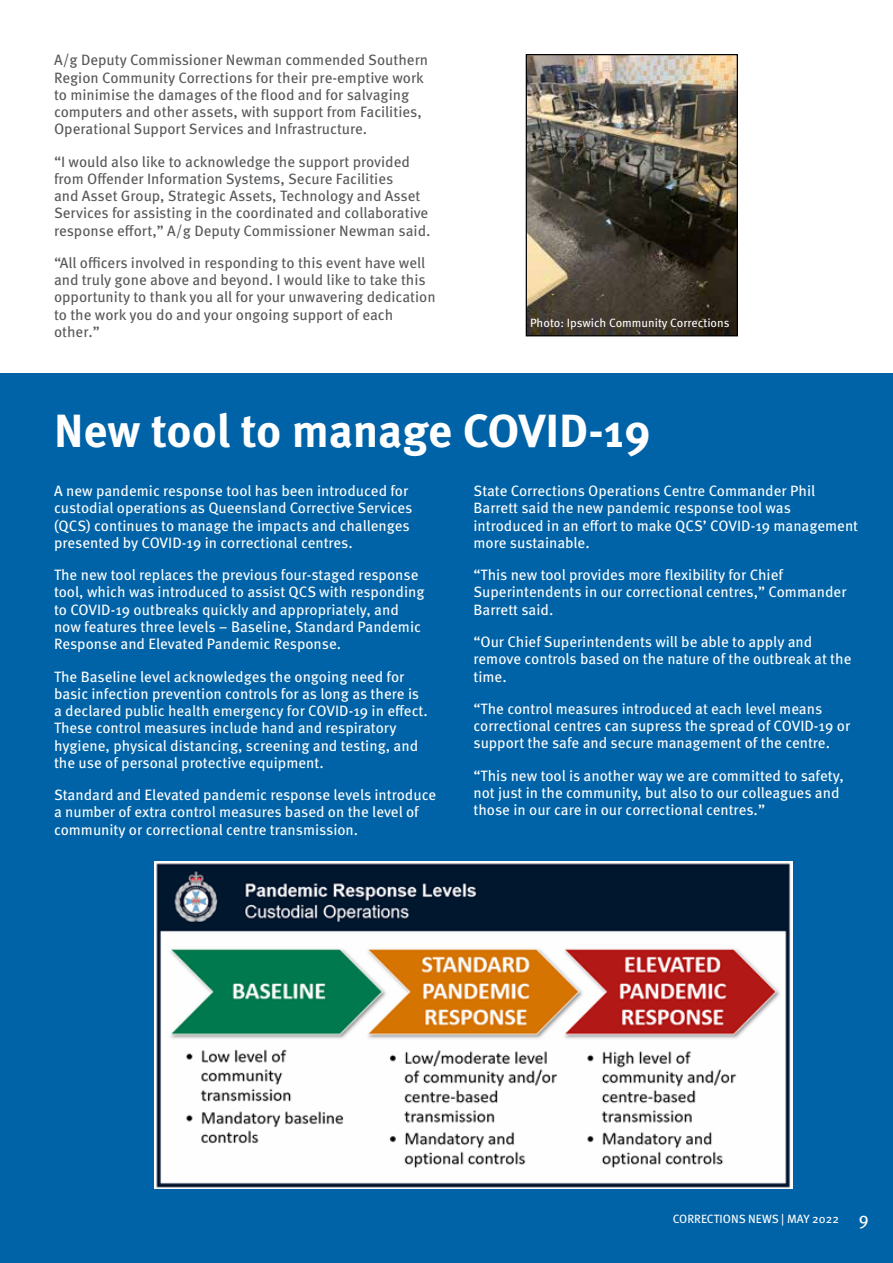
<style>
.page{position:relative;width:893px;height:1263px;background:#fff}
.page>*{position:absolute;margin:0;border:0;box-sizing:border-box;transform-origin:0 0}
.t1{font:700 46.5px "Meta OT";letter-spacing:-.005em;color:#fff}
.t2{font:15px/17.2px "Meta OT";color:#fff}
.t3{font:15px/17.2px "Meta OT";color:#58595b}
.t4{font:12px "Meta OT";color:#fff}
.s1{font-size:18px}
</style>
<div class="page">
<img style="left:528px;top:56px;width:208px;height:278px">
<div style="left:526px;top:54px;width:212px;height:282px;border:1px solid #000"></div>
<div style="left:0;top:373px;width:893px;height:890px;background:#0063a7"></div>
<img style="left:154px;top:861px;width:639px;height:327px">
<p class="t3" style="left:54px;top:52px;width:376px">A/g Deputy Commissioner Newman commended Southern Region Community Corrections for their pre-emptive work to minimise the damages of the flood and for salvaging computers and other assets, with support from Facilities, Operational Support Services and Infrastructure.</p>
<p class="t3" style="left:54px;top:153px;width:378px">“I would also like to acknowledge the support provided from Offender Information Systems, Secure Facilities<br>and Asset Group, Strategic Assets, Technology and Asset Services for assisting in the coordinated and collaborative response effort,” A/g Deputy Commissioner Newman said.</p>
<p class="t3" style="left:54px;top:254px;width:383px">“All officers involved in responding to this event have well and truly gone above and beyond. I would like to take this opportunity to thank you all for your unwavering dedication to the work you do and your ongoing support of each other.”</p>
<p class="t4" style="left:530px;top:316px;width:201px">Photo: Ipswich Community Corrections</p>
<h1 class="t1" style="left:54px;top:401px;width:598px">New tool to manage COVID-19</h1>
<p class="t2" style="left:54px;top:483px;width:360px">A new pandemic response tool has been introduced for custodial operations as Queensland Corrective Services (QCS) continues to manage the impacts and challenges presented by COVID-19 in correctional centres.</p>
<p class="t2" style="left:54px;top:567px;width:372px">The new tool replaces the previous four-staged response tool, which was introduced to assist QCS with responding to COVID-19 outbreaks quickly and appropriately, and now features three levels – Baseline, Standard Pandemic Response and Elevated Pandemic Response.</p>
<p class="t2" style="left:54px;top:668px;width:375px">The Baseline level acknowledges the ongoing need for basic infection prevention controls for as long as there is a declared public health emergency for COVID-19 in effect.<br>These control measures include hand and respiratory hygiene, physical distancing, screening and testing, and the use of personal protective equipment.</p>
<p class="t2" style="left:54px;top:786px;width:384px">Standard and Elevated pandemic response levels introduce a number of extra control measures based on the level of community or correctional centre transmission.</p>
<p class="t2" style="left:473px;top:483px;width:386px">State Corrections Operations Centre Commander Phil Barrett said the new pandemic response tool was introduced in an effort to make QCS’ COVID-19 management more sustainable.</p>
<p class="t2" style="left:473px;top:567px;width:375px">“This new tool provides more flexibility for Chief<br>Superintendents in our correctional centres,” Commander<br>Barrett said.</p>
<p class="t2" style="left:473px;top:633px;width:379px">“Our Chief Superintendents will be able to apply and remove controls based on the nature of the outbreak at the time.</p>
<p class="t2" style="left:473px;top:700px;width:378px">“The control measures introduced at each level means correctional centres can supress the spread of COVID-19 or support the safe and secure management of the centre.</p>
<p class="t2" style="left:473px;top:767px;width:372px">“This new tool is another way we are committed to safety, not just in the community, but also to our colleagues and those in our care in our correctional centres.”</p>
<p class="t4" style="left:673px;top:1212px;width:198px">CORRECTIONS NEWS | MAY 2022 <span class="s1">9</span></p>
</div>
